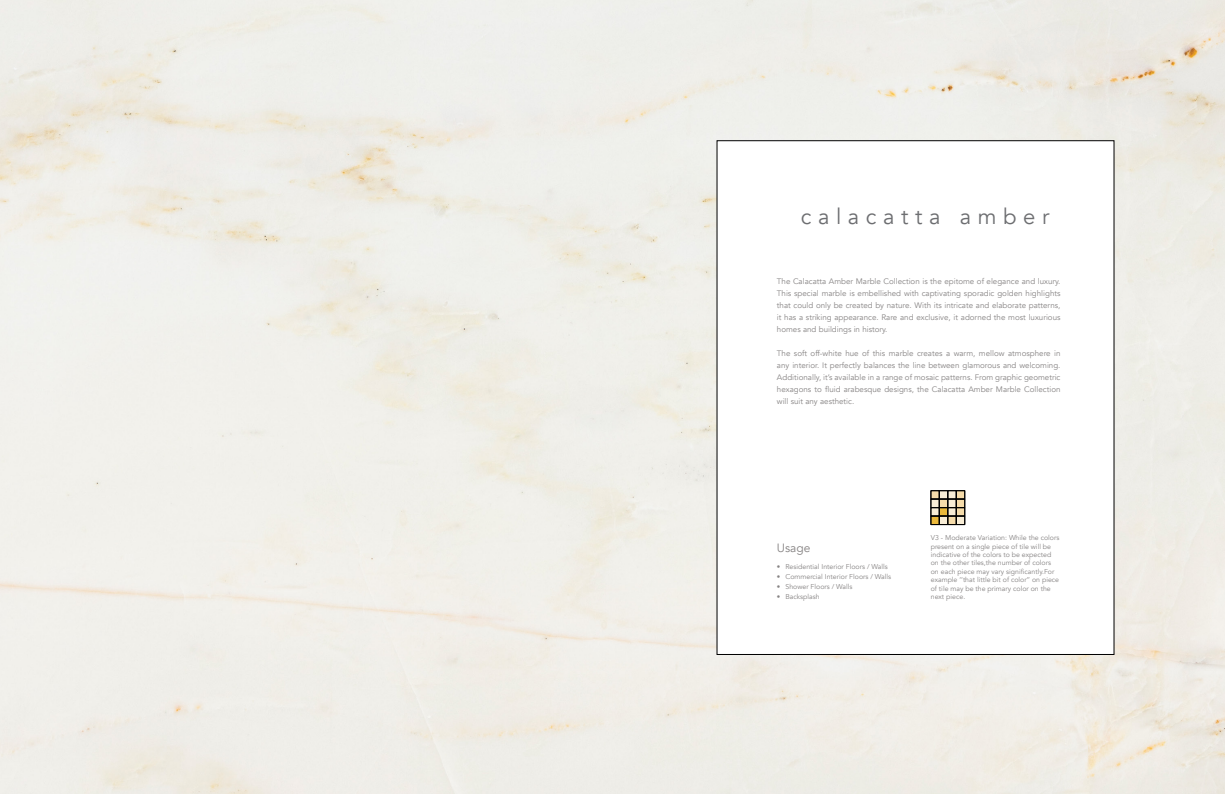
<style>
.page{position:relative;width:1225px;height:794px;background:#fff}
.page>*{position:absolute;margin:0;border:0;box-sizing:border-box;transform-origin:0 0}
.t1{font:22px "Avenir";letter-spacing:.3em;color:#6d6e71}
.t2{font:12px "Avenir";color:#868383}
.t3{font:8px/12px "Avenir";color:#868383;text-align:justify}
.t4{font:7px/8.4px "Avenir";color:#868383}
</style>
<div class="page">
<img style="left:0;top:0;width:1225px;height:794px">
<div style="left:717px;top:141px;width:397px;height:513px;background:#fff"></div>
<div style="left:930px;top:490px;width:9px;height:9px;background:#f6dcaa"></div>
<div style="left:930px;top:490px;width:9px;height:9px;border:1px solid #000"></div>
<div style="left:939px;top:490px;width:9px;height:9px;background:#f8edd6"></div>
<div style="left:939px;top:490px;width:9px;height:9px;border:1px solid #000"></div>
<div style="left:947px;top:490px;width:9px;height:9px;background:#f8edd6"></div>
<div style="left:947px;top:490px;width:9px;height:9px;border:1px solid #000"></div>
<div style="left:956px;top:490px;width:9px;height:9px;background:#f6dcaa"></div>
<div style="left:956px;top:490px;width:9px;height:9px;border:1px solid #000"></div>
<div style="left:930px;top:499px;width:9px;height:9px;background:#f8edd6"></div>
<div style="left:930px;top:499px;width:9px;height:8px;border:1px solid #000"></div>
<div style="left:939px;top:499px;width:9px;height:9px;background:#f6dcaa"></div>
<div style="left:939px;top:499px;width:9px;height:8px;border:1px solid #000"></div>
<div style="left:947px;top:499px;width:9px;height:9px;background:#f8edd6"></div>
<div style="left:947px;top:499px;width:9px;height:8px;border:1px solid #000"></div>
<div style="left:956px;top:499px;width:9px;height:9px;background:#f6dcaa"></div>
<div style="left:956px;top:499px;width:9px;height:8px;border:1px solid #000"></div>
<div style="left:930px;top:507px;width:9px;height:9px;background:#f8edd6"></div>
<div style="left:930px;top:507px;width:9px;height:9px;border:1px solid #000"></div>
<div style="left:939px;top:507px;width:9px;height:9px;background:#ebb93b"></div>
<div style="left:939px;top:507px;width:9px;height:9px;border:1px solid #000"></div>
<div style="left:947px;top:507px;width:9px;height:9px;background:#f8edd6"></div>
<div style="left:947px;top:507px;width:9px;height:9px;border:1px solid #000"></div>
<div style="left:956px;top:507px;width:9px;height:9px;background:#f6dcaa"></div>
<div style="left:956px;top:507px;width:9px;height:9px;border:1px solid #000"></div>
<div style="left:930px;top:516px;width:9px;height:9px;background:#ebb93b;border:1px solid #000"></div>
<div style="left:930px;top:516px;width:9px;height:8px;border:1px solid #000"></div>
<div style="left:939px;top:516px;width:9px;height:9px;background:#f8edd6;border:1px solid #000"></div>
<div style="left:939px;top:516px;width:9px;height:8px;border:1px solid #000"></div>
<div style="left:947px;top:516px;width:9px;height:9px;background:#f6dcaa;border:1px solid #000"></div>
<div style="left:947px;top:516px;width:9px;height:8px;border:1px solid #000"></div>
<div style="left:956px;top:516px;width:9px;height:9px;background:#f8edd6;border:1px solid #000"></div>
<div style="left:956px;top:516px;width:9px;height:8px;border:1px solid #000"></div>
<p class="t1" style="left:801px;top:203px;width:250px">calacatta amber</p>
<p class="t3" style="left:777px;top:275px;width:285px">The Calacatta Amber Marble Collection is the epitome of elegance and luxury.<br>This special marble is embellished with captivating sporadic golden highlights that could only be created by nature. With its intricate and elaborate patterns, it has a striking appearance. Rare and exclusive, it adorned the most luxurious homes and buildings in history.</p>
<p class="t3" style="left:777px;top:347px;width:285px">The soft off-white hue of this marble creates a warm, mellow atmosphere in any interior. It perfectly balances the line between glamorous and welcoming.<br>Additionally, it’s available in a range of mosaic patterns. From graphic geometric hexagons to fluid arabesque designs, the Calacatta Amber Marble Collection will suit any aesthetic.</p>
<p class="t2" style="left:777px;top:541px;width:35px">Usage</p>
<p class="t4" style="left:777px;top:562px;width:112px">• Residential Interior Floors / Walls</p>
<p class="t4" style="left:777px;top:572px;width:116px">• Commercial Interior Floors / Walls</p>
<p class="t4" style="left:777px;top:582px;width:77px">• Shower Floors / Walls</p>
<p class="t4" style="left:777px;top:592px;width:44px">• Backsplash</p>
<p class="t4" style="left:930px;top:533px;width:130px">V3 - Moderate Variation: While the colors present on a single piece of tile will be indicative of the colors to be expected on the other tiles,the number of colors on each piece may vary significantly.For example ‘’that little bit of color’’ on piece of tile may be the primary color on the next piece.</p>
</div>
